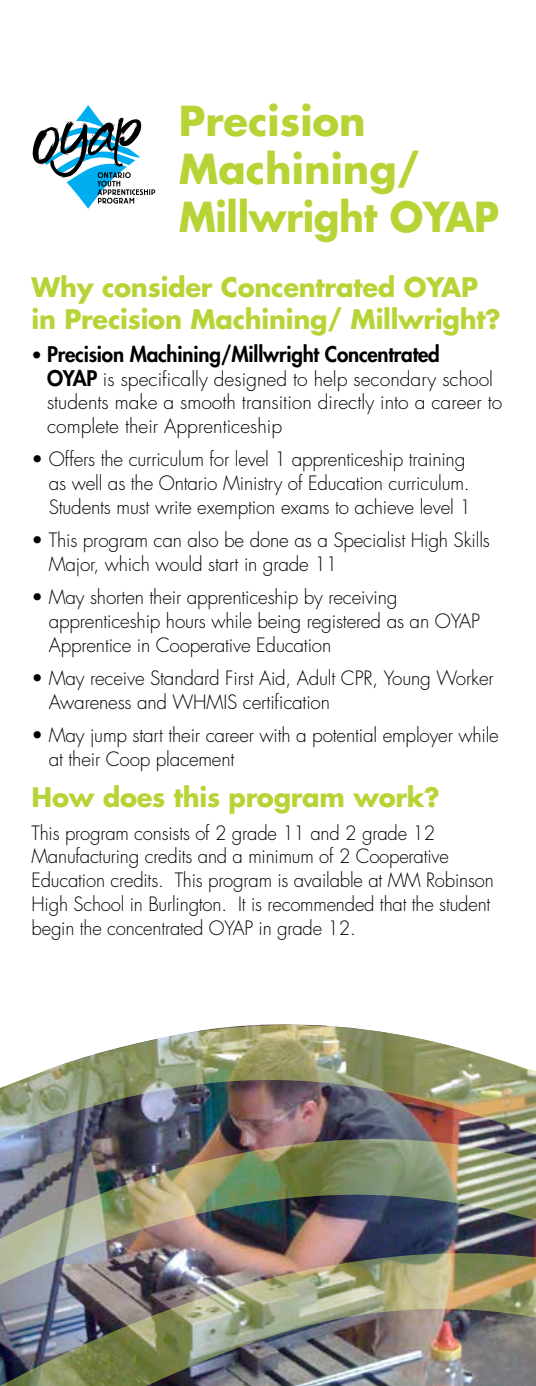
<style>
.page{position:relative;width:536px;height:1386px;background:#fff}
.page>*{position:absolute;margin:0;border:0;box-sizing:border-box;transform-origin:0 0}
.t1{font:700 40.25px/48.3px "Futura Std";color:#b7d436}
.t2{font:700 26.25px/31.5px "Futura Std";letter-spacing:-.01em;color:#b7d436}
.t3{font:800 21px "Futura Std";letter-spacing:-.01em;color:#000}
.t4{font:300 19.25px/23.8px "Futura Std";letter-spacing:-.01em;color:#000}
.t5{font:300 19.25px/23.8px "Futura Std";letter-spacing:-.01em;color:#000;scale:.96 1}
.s1{font-weight:500;font-size:18.72px}
.s2{font-weight:800;font-size:21px}
</style>
<div class="page">
<svg style="left:33px;top:105px;width:122px;height:104px"></svg>
<img style="left:0;top:1024px;width:536px;height:113px">
<img style="left:0;top:1379px;width:536px;height:7px">
<img style="left:0;top:1137px;width:536px;height:242px">
<h1 class="t1" style="left:179px;top:96px;width:322px">Precision<br>Machining/<br>Millwright OYAP</h1>
<h2 class="t2" style="left:32px;top:271px;width:470px">Why consider Concentrated OYAP in Precision Machining/ Millwright?</h2>
<p class="t3" style="left:32px;top:341px;width:409px"><span class="s1">•</span> Precision Machining/Millwright Concentrated</p>
<p class="t4" style="left:47px;top:367px;width:456px"><span class="s2">OYAP</span> is specifically designed to help secondary school students make a smooth transition directly into a career to complete their Apprenticeship</p>
<p class="t4" style="left:49px;top:448px;width:423px;text-indent:-17px">• Offers the curriculum for level 1 apprenticeship training as well as the Ontario Ministry of Education curriculum.<br>Students must write exemption exams to achieve level 1</p>
<p class="t4" style="left:49px;top:529px;width:442px;text-indent:-17px">• This program can also be done as a Specialist High Skills<br>Major, which would start in grade 11</p>
<p class="t4" style="left:49px;top:586px;width:432px;text-indent:-17px">• May shorten their apprenticeship by receiving apprenticeship hours while being registered as an OYAP<br>Apprentice in Cooperative Education</p>
<p class="t4" style="left:49px;top:667px;width:446px;text-indent:-17px">• May receive Standard First Aid, Adult CPR, Young Worker<br>Awareness and WHMIS certification</p>
<p class="t4" style="left:49px;top:724px;width:451px;text-indent:-17px">• May jump start their career with a potential employer while at their Coop placement</p>
<h2 class="t2" style="left:32px;top:781px;width:409px">How does this program work?</h2>
<p class="t5" style="left:32px;top:821px;width:483px">This program consists of 2 grade 11 and 2 grade 12<br>Manufacturing credits and a minimum of 2 Cooperative Education credits. This program is available at MM Robinson High School in Burlington. It is recommended that the student begin the concentrated OYAP in grade 12.</p>
</div>
